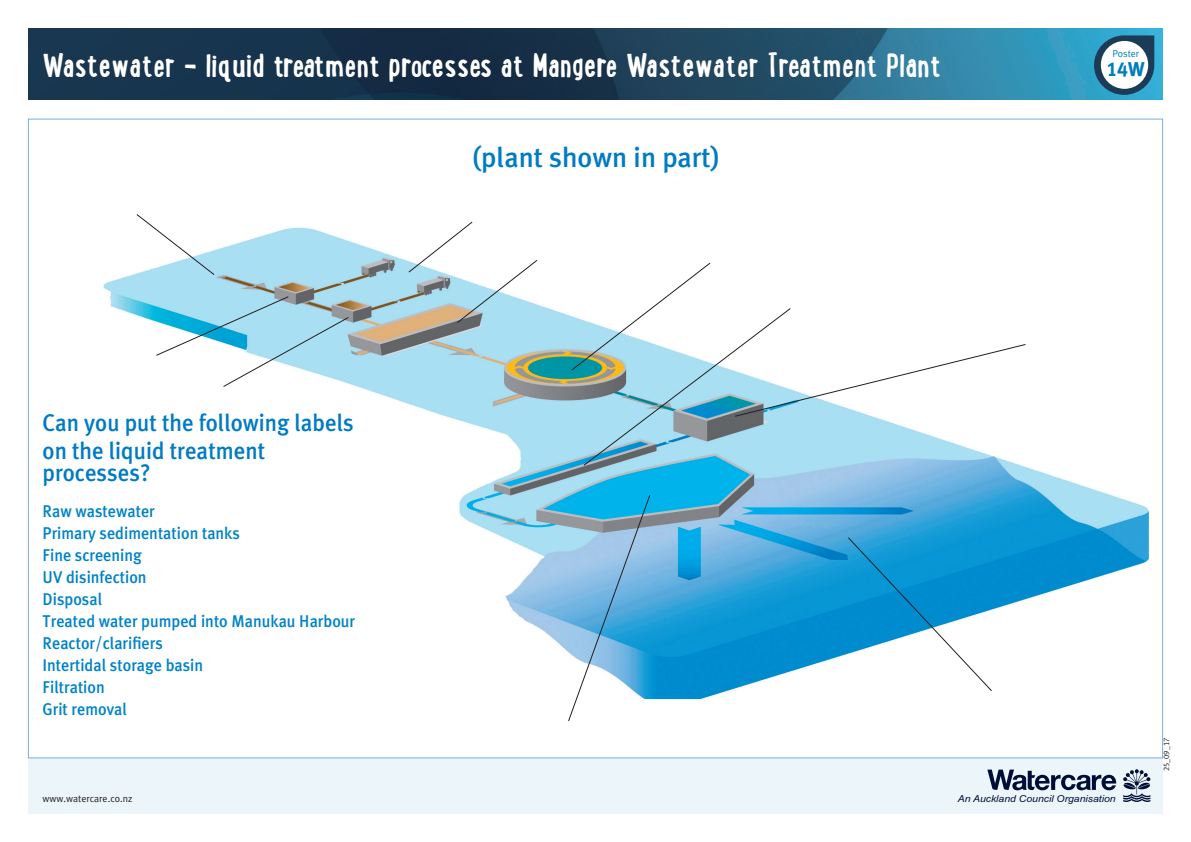
<style>
.page{position:relative;width:1191px;height:842px;background:#fff}
.page>*{position:absolute;margin:0;border:0;box-sizing:border-box;transform-origin:0 0}
.t1{font:700 36px "Lunch Box";color:#fff}
.t2{font:500 28px "Meta Plus";color:#007bc3}
.t3{font:500 24px/27.7px "Meta Plus";color:#007bc3;scale:.95 1}
.t4{font:20px "Meta Plus Bold Caps";color:#007dbb}
.t5{font:500 17px/22px "Meta Plus";color:#0083c8;scale:.95 1}
.t6{font:10px "Meta Plus Normal";color:#231f20}
.t7{font:10px "Meta Plus Normal";color:#007dbb}
.t8{font:italic 9.6px "Arial";color:#000e37;scale:1.08 1}
.t9{font:8px "Meta Plus Normal Caps";color:#231f20}
</style>
<div class="page">
<div style="left:28px;top:119px;width:1134px;height:695px;background:#ebf5fa"></div>
<svg style="left:1123px;top:769px;width:27px;height:33px"></svg>
<svg style="left:987px;top:769px;width:129px;height:21px"></svg>
<img style="left:28px;top:28px;width:1134px;height:71px">
<svg style="left:1094px;top:35px;width:60px;height:60px;background:#246181"></svg>
<div style="left:1100px;top:41px;width:48px;height:48px;background:#fff;border-radius:50%"></div>
<div style="left:28px;top:119px;width:1134px;height:639px;background:#fff"></div>
<img style="left:103px;top:227px;width:1046px;height:473px">
<svg style="left:847px;top:536px;width:146px;height:156px"></svg>
<svg style="left:567px;top:494px;width:84px;height:228px"></svg>
<svg style="left:135px;top:214px;width:80px;height:62px"></svg>
<svg style="left:155px;top:295px;width:195px;height:93px"></svg>
<svg style="left:407px;top:221px;width:131px;height:103px"></svg>
<svg style="left:570px;top:262px;width:456px;height:205px"></svg>
<p class="t7" style="left:1112px;top:48px;width:28px">Poster</p>
<h1 class="t1" style="left:43px;top:40px;width:900px">Wastewater – liquid treatment processes at Mangere Wastewater Treatment Plant</h1>
<p class="t4" style="left:1106px;top:58px;width:40px">14W</p>
<h2 class="t2" style="left:472px;top:141px;width:250px">(plant shown in part)</h2>
<h3 class="t3" style="left:43px;top:409px;width:329px">Can you put the following labels on the liquid treatment</h3>
<h3 class="t3" style="left:43px;top:458px;width:115px">processes?</h3>
<p class="t5" style="left:43px;top:500px;width:330px">Raw wastewater<br>Primary sedimentation tanks<br>Fine screening<br>UV disinfection<br>Disposal<br>Treated water pumped into Manukau Harbour<br>Reactor/clarifiers<br>Intertidal storage basin<br>Filtration<br>Grit removal</p>
<p class="t6" style="left:43px;top:792px;width:91px">www.watercare.co.nz</p>
<p class="t8" style="left:958px;top:792px;width:148px">An Auckland Council Organisation</p>
<p class="t9" style="left:1161px;top:771px;width:35px;rotate:-90deg">25_09_17</p>
</div>
